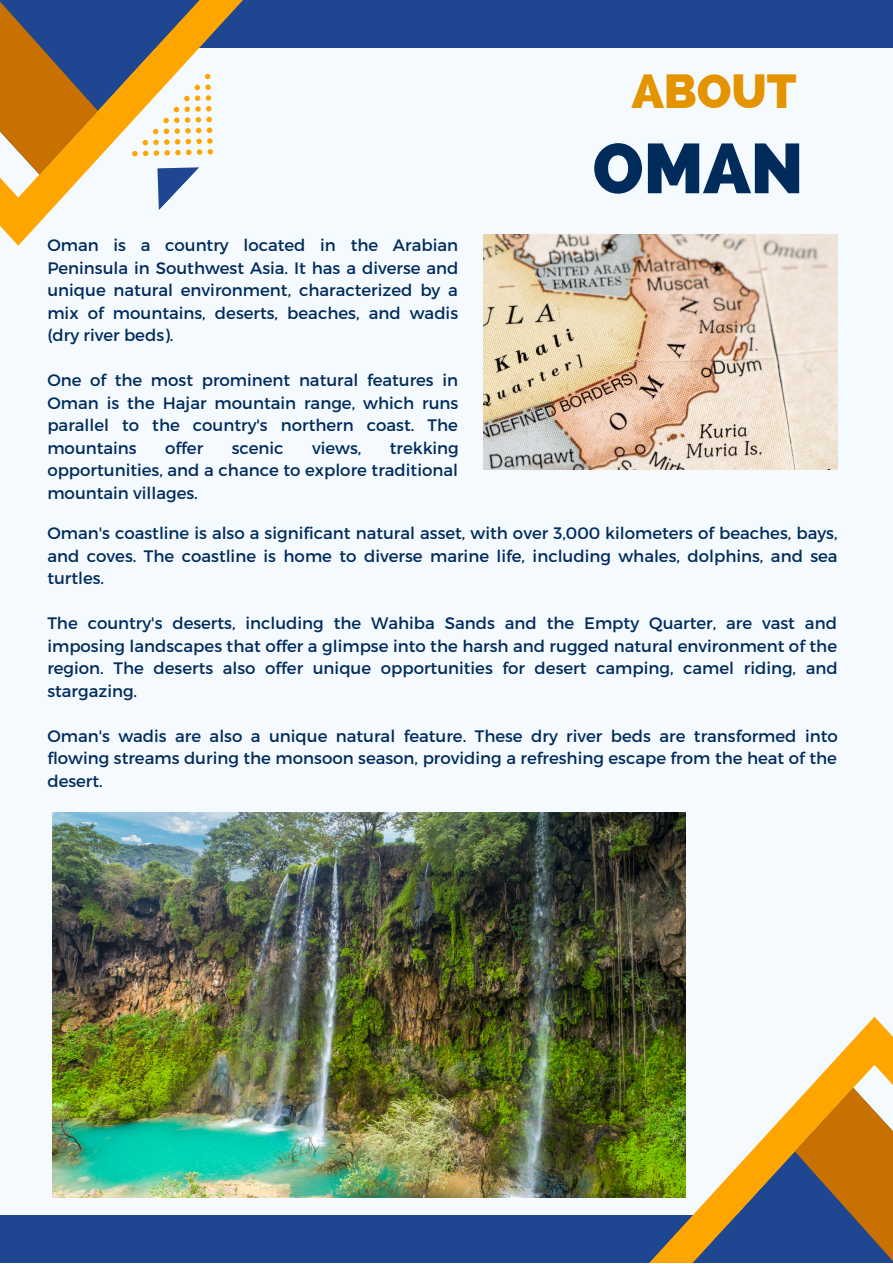
<style>
.page{position:relative;width:893px;height:1264px;background:#fff}
.page>*{position:absolute;margin:0;border:0;box-sizing:border-box;transform-origin:0 0}
.t1{font:800 70.05px "Raleway";color:#002b5b}
.t2{font:800 47.85px "Raleway";color:#e49401}
.t3{font:16.5px/22.5px "Montserrat";color:#002b5b;text-align:justify}
</style>
<div class="page">
<div style="left:0;top:0;width:892px;height:1262px;background:#f5faff"></div>
<div style="left:0;top:0;width:892px;height:47px;background:#1f4690"></div>
<div style="left:0;top:1215px;width:892px;height:47px;background:#1f4690"></div>
<svg style="left:0;top:0;width:275px;height:246px"></svg>
<svg style="left:617px;top:1016px;width:275px;height:246px"></svg>
<svg style="left:0;top:0;width:232px;height:210px"></svg>
<img style="left:483px;top:235px;width:354px;height:235px">
<img style="left:53px;top:812px;width:633px;height:385px">
<h2 class="t2" style="left:631px;top:63px;width:166px">ABOUT</h2>
<h1 class="t1" style="left:592px;top:127px;width:212px">OMAN</h1>
<p class="t3" style="left:47px;top:233px;width:412px">Oman is a country located in the Arabian Peninsula in Southwest Asia. It has a diverse and unique natural environment, characterized by a mix of mountains, deserts, beaches, and wadis (dry river beds).</p>
<p class="t3" style="left:47px;top:368px;width:412px">One of the most prominent natural features in Oman is the Hajar mountain range, which runs parallel to the country's northern coast. The mountains</p>
<p class="t3" style="left:47px;top:436px;width:413px;text-indent:342px">trekking opportunities, and a chance to explore traditional mountain villages.</p>
<p class="t3" style="left:47px;top:521px;width:791px">Oman's coastline is also a significant natural asset, with over 3,000 kilometers of beaches, bays, and coves. The coastline is home to diverse marine life, including whales, dolphins, and sea turtles.</p>
<p class="t3" style="left:47px;top:611px;width:791px">The country's deserts, including the Wahiba Sands and the Empty Quarter, are vast and imposing landscapes that offer a glimpse into the harsh and rugged natural environment of the region. The deserts also offer unique opportunities for desert camping, camel riding, and stargazing.</p>
<p class="t3" style="left:47px;top:723px;width:791px">Oman's wadis are also a unique natural feature. These dry river beds are transformed into flowing streams during the monsoon season, providing a refreshing escape from the heat of the desert.</p>
<p class="t3" style="left:165px;top:436px;width:39px">offer</p>
<p class="t3" style="left:232px;top:436px;width:53px">scenic</p>
<p class="t3" style="left:312px;top:436px;width:51px">views,</p>
</div>
